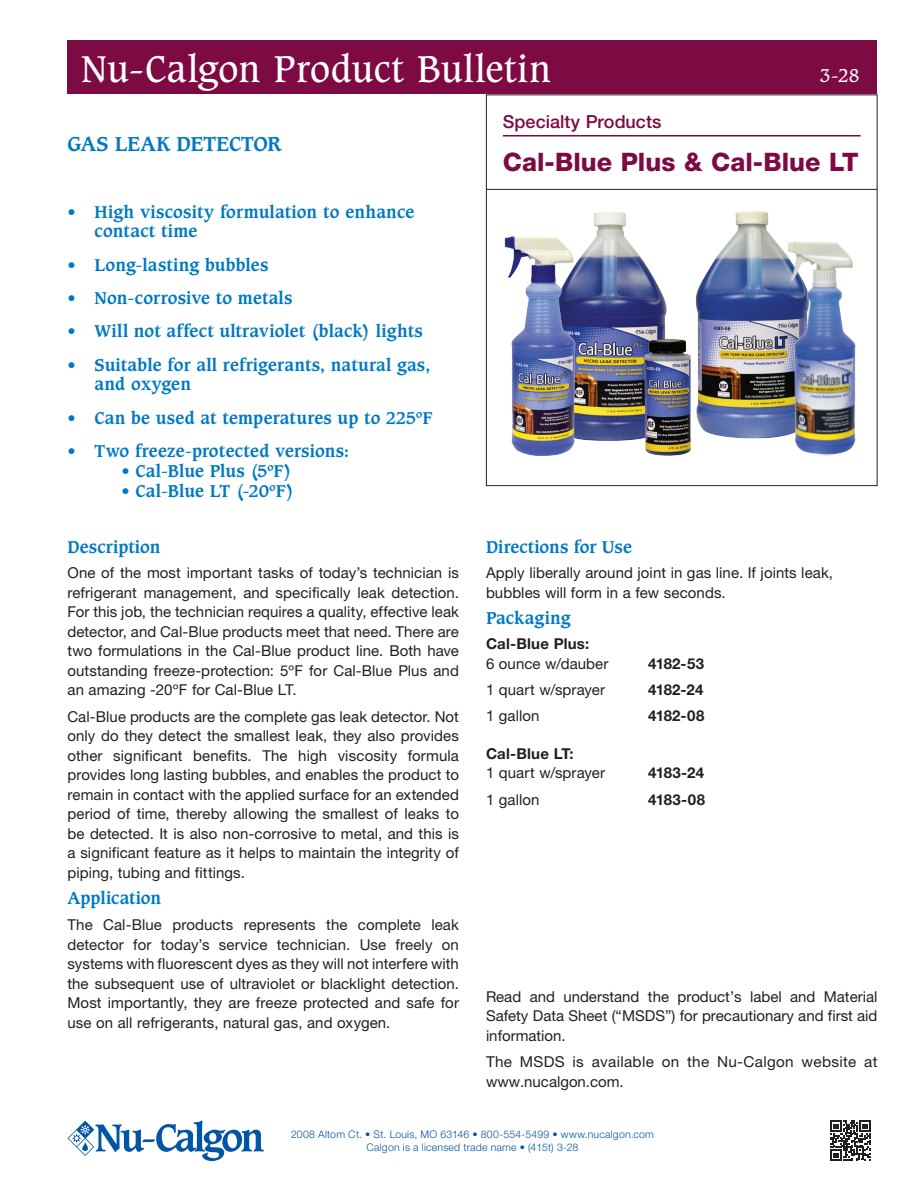
<style>
.page{position:relative;width:918px;height:1188px;background:#fff}
.page>*{position:absolute;margin:0;border:0;box-sizing:border-box;transform-origin:0 0}
.t1{font:36px "Caxton Std";letter-spacing:.015em;color:#fff}
.Product_name{font:800 25.5px "Helvetica Neue LT Pro";color:#7d0a42}
.Subheading_1{font:700 19.5px "Caxton Std";letter-spacing:-.005em;color:#0079c2}
.Section_Name{font:500 18px "Helvetica Neue LT Pro";color:#7d0a42}
.t2{font:18px "Caxton Std";color:#fff}
.Subhead{font:700 16.5px/19.8px "Caxton Std";letter-spacing:.01em;color:#0079c2}
.Paragraph_Text{font:700 16.5px "Caxton Std";color:#0079c2}
.Paragraph_Text-2{font:15px/19.5px "Helvetica Neue LT Pro";letter-spacing:.005em;color:#231f20;text-align:justify}
.Subhead-2{font:15px/19.5px "Helvetica Neue LT Pro";letter-spacing:.005em;color:#231f20}
.Paragraph_Text-3{font:700 15px "Helvetica Neue LT Pro";letter-spacing:.015em;color:#231f20}
.t3{font:300 10.5px "Helvetica Neue LT Pro";letter-spacing:.02em;color:#0155a5}
</style>
<div class="page">
<svg style="left:68px;top:1120px;width:196px;height:41px"></svg>
<div style="left:486px;top:94px;width:392px;height:392px;border:1px solid #231f20"></div>
<hr style="left:486px;top:189px;width:391px;height:1px;background:#231f20">
<div style="left:68px;top:40px;width:810px;height:54px;background:#7d0a42"></div>
<hr style="left:503px;top:135px;width:358px;height:1px;background:#7d0a42">
<img style="left:695px;top:211px;width:93px;height:228px">
<img style="left:788px;top:241px;width:68px;height:215px">
<img style="left:575px;top:212px;width:92px;height:229px">
<img style="left:505px;top:236px;width:70px;height:220px">
<img style="left:645px;top:339px;width:46px;height:117px">
<svg style="left:830px;top:1120px;width:41px;height:41px"></svg>
<p class="t1" style="left:81px;top:48px;width:472px">Nu-Calgon Product Bulletin</p>
<p class="t2" style="left:820px;top:65px;width:41px">3-28</p>
<p class="Subheading_1" style="left:68px;top:132px;width:216px">GAS LEAK DETECTOR</p>
<p class="Subhead" style="left:94px;top:202px;width:321px;text-indent:-27px">• High viscosity formulation to enhance contact time</p>
<p class="Subhead" style="left:68px;top:255px;width:202px">• Long-lasting bubbles</p>
<p class="Subhead" style="left:68px;top:288px;width:226px">• Non-corrosive to metals</p>
<p class="Subhead" style="left:68px;top:322px;width:357px">• Will not affect ultraviolet (black) lights</p>
<p class="Subhead" style="left:94px;top:355px;width:337px;text-indent:-27px">• Suitable for all refrigerants, natural gas, and oxygen</p>
<p class="Subhead" style="left:68px;top:408px;width:366px">• Can be used at temperatures up to 225ºF</p>
<p class="Subhead" style="left:68px;top:441px;width:283px">• Two freeze-protected versions:</p>
<p class="Subhead" style="left:121px;top:461px;width:172px">• Cal-Blue Plus (5ºF)</p>
<p class="Subhead" style="left:121px;top:481px;width:174px">• Cal-Blue LT (-20ºF)</p>
<p class="Subhead" style="left:68px;top:538px;width:94px">Description</p>
<p class="Paragraph_Text-2" style="left:68px;top:563px;width:393px">One of the most important tasks of today’s technician is refrigerant management, and specifically leak detection.<br>For this job, the technician requires a quality, effective leak detector, and Cal-Blue products meet that need. There are two formulations in the Cal-Blue product line. Both have outstanding freeze-protection: 5ºF for Cal-Blue Plus and an amazing -20ºF for Cal-Blue LT.</p>
<p class="Paragraph_Text-2" style="left:68px;top:706px;width:393px">Cal-Blue products are the complete gas leak detector. Not only do they detect the smallest leak, they also provides other significant benefits. The high viscosity formula provides long lasting bubbles, and enables the product to remain in contact with the applied surface for an extended period of time, thereby allowing the smallest of leaks to be detected. It is also non-corrosive to metal, and this is a significant feature as it helps to maintain the integrity of piping, tubing and fittings.</p>
<p class="Paragraph_Text" style="left:68px;top:888px;width:95px">Application</p>
<p class="Paragraph_Text-2" style="left:68px;top:915px;width:393px">The Cal-Blue products represents the complete leak detector for today’s service technician. Use freely on systems with fluorescent dyes as they will not interfere with the subsequent use of ultraviolet or blacklight detection.<br>Most importantly, they are freeze protected and safe for use on all refrigerants, natural gas, and oxygen.</p>
<p class="Section_Name" style="left:503px;top:110px;width:160px">Specialty Products</p>
<p class="Product_name" style="left:503px;top:147px;width:357px">Cal-Blue Plus &amp; Cal-Blue LT</p>
<p class="Subhead" style="left:486px;top:538px;width:147px">Directions for Use</p>
<p class="Subhead-2" style="left:486px;top:563px;width:349px">Apply liberally around joint in gas line. If joints leak, bubbles will form in a few seconds.</p>
<p class="Subhead" style="left:486px;top:609px;width:86px">Packaging</p>
<p class="Paragraph_Text-3" style="left:486px;top:635px;width:105px">Cal-Blue Plus:</p>
<p class="Paragraph_Text-2" style="left:486px;top:653px;width:124px">6 ounce w/dauber</p>
<p class="Paragraph_Text-3" style="left:648px;top:654px;width:58px">4182-53</p>
<p class="Paragraph_Text-2" style="left:486px;top:680px;width:121px">1 quart w/sprayer</p>
<p class="Paragraph_Text-3" style="left:648px;top:680px;width:57px">4182-24</p>
<p class="Paragraph_Text-2" style="left:486px;top:706px;width:55px">1 gallon</p>
<p class="Paragraph_Text-3" style="left:648px;top:707px;width:58px">4182-08</p>
<p class="Paragraph_Text-3" style="left:486px;top:744px;width:89px">Cal-Blue LT:</p>
<p class="Paragraph_Text-2" style="left:486px;top:763px;width:121px">1 quart w/sprayer</p>
<p class="Paragraph_Text-3" style="left:648px;top:764px;width:58px">4183-24</p>
<p class="Paragraph_Text-2" style="left:486px;top:789px;width:55px">1 gallon</p>
<p class="Paragraph_Text-3" style="left:648px;top:790px;width:59px">4183-08</p>
<p class="Paragraph_Text-2" style="left:486px;top:987px;width:393px">Read and understand the product’s label and Material Safety Data Sheet (“MSDS”) for precautionary and first aid information.</p>
<p class="Paragraph_Text-2" style="left:486px;top:1052px;width:393px">The MSDS is available on the Nu-Calgon website at www.nucalgon.com.</p>
<p class="t3" style="left:291px;top:1128px;width:364px">2008 Altom Ct. • St. Louis, MO 63146 • 800-554-5499 • www.nucalgon.com</p>
<p class="t3" style="left:367px;top:1141px;width:213px">Calgon is a licensed trade name • (415t) 3-28</p>
</div>
